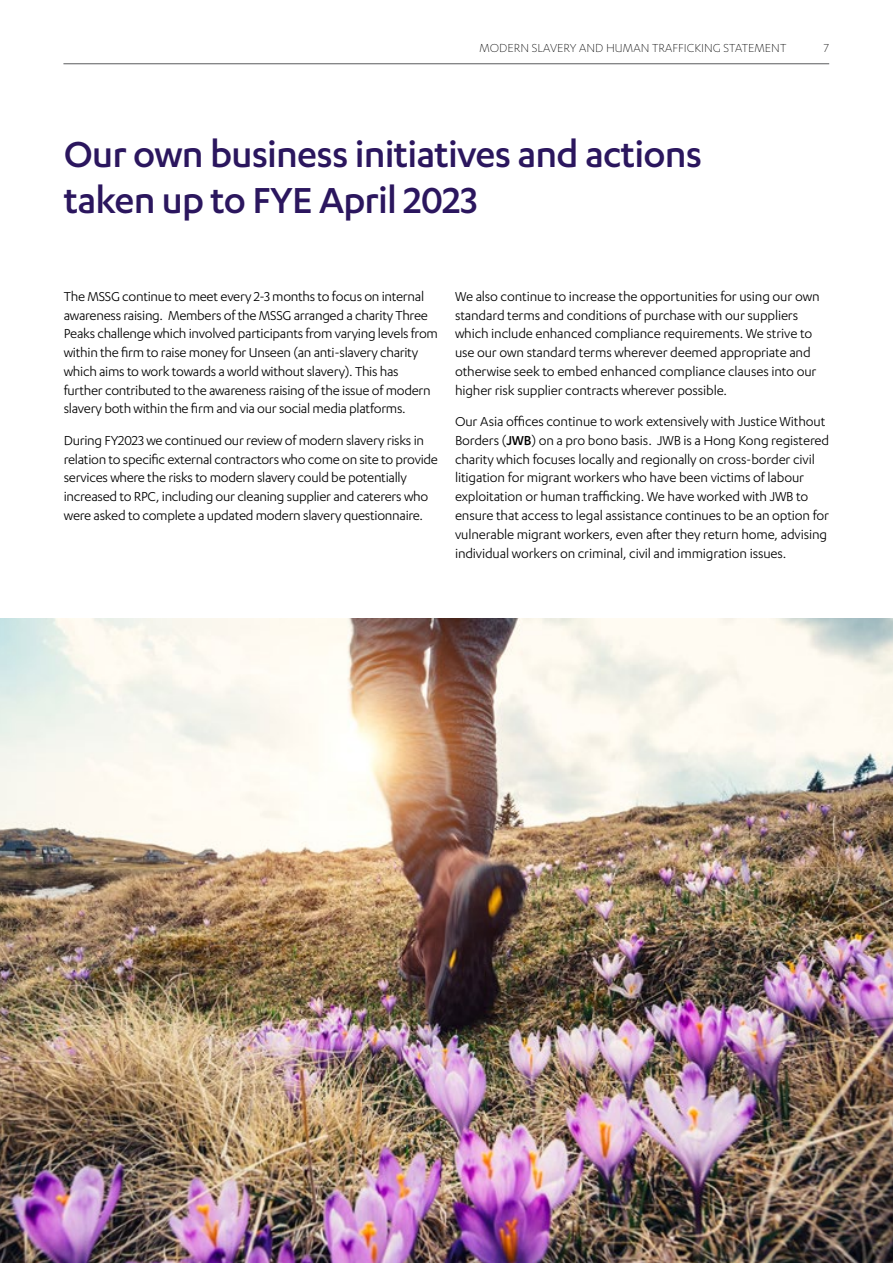
<style>
.page{position:relative;width:893px;height:1263px;background:#fff}
.page>*{position:absolute;margin:0;border:0;box-sizing:border-box;transform-origin:0 0}
.t1{font:500 42px/46.5px "Karbon";letter-spacing:-.02em;color:#2b165e}
.t2{font:15px/18.8px "Karbon";letter-spacing:-.015em;color:#000}
.t3{font:300 13.5px "Karbon";color:#000}
.s1{font-weight:500}
</style>
<div class="page">
<img style="left:0;top:619px;width:893px;height:644px">
<hr style="left:63px;top:63px;width:766px;height:1px;background:#5a5b5d">
<p class="t3" style="left:480px;top:40px;width:308px">MODERN SLAVERY AND HUMAN TRAFFICKING STATEMENT</p>
<p class="t3" style="left:824px;top:40px;width:7px">7</p>
<h1 class="t1" style="left:64px;top:129px;width:640px">Our own business initiatives and actions taken up to FYE April 2023</h1>
<p class="t2" style="left:64px;top:287px;width:376px">The MSSG continue to meet every 2-3 months to focus on internal awareness raising. Members of the MSSG arranged a charity Three Peaks challenge which involved participants from varying levels from within the firm to raise money for Unseen (an anti-slavery charity which aims to work towards a world without slavery). This has further contributed to the awareness raising of the issue of modern slavery both within the firm and via our social media platforms.</p>
<p class="t2" style="left:64px;top:431px;width:376px">During FY2023 we continued our review of modern slavery risks in relation to specific external contractors who come on site to provide services where the risks to modern slavery could be potentially increased to RPC, including our cleaning supplier and caterers who were asked to complete a updated modern slavery questionnaire.</p>
<p class="t2" style="left:455px;top:287px;width:366px">We also continue to increase the opportunities for using our own standard terms and conditions of purchase with our suppliers which include enhanced compliance requirements. We strive to use our own standard terms wherever deemed appropriate and otherwise seek to embed enhanced compliance clauses into our higher risk supplier contracts wherever possible.</p>
<p class="t2" style="left:455px;top:412px;width:376px">Our Asia offices continue to work extensively with Justice Without Borders (<span class="s1">JWB</span>) on a pro bono basis. JWB is a Hong Kong registered charity which focuses locally and regionally on cross-border civil litigation for migrant workers who have been victims of labour exploitation or human trafficking. We have worked with JWB to ensure that access to legal assistance continues to be an option for vulnerable migrant workers, even after they return home, advising individual workers on criminal, civil and immigration issues.</p>
</div>
